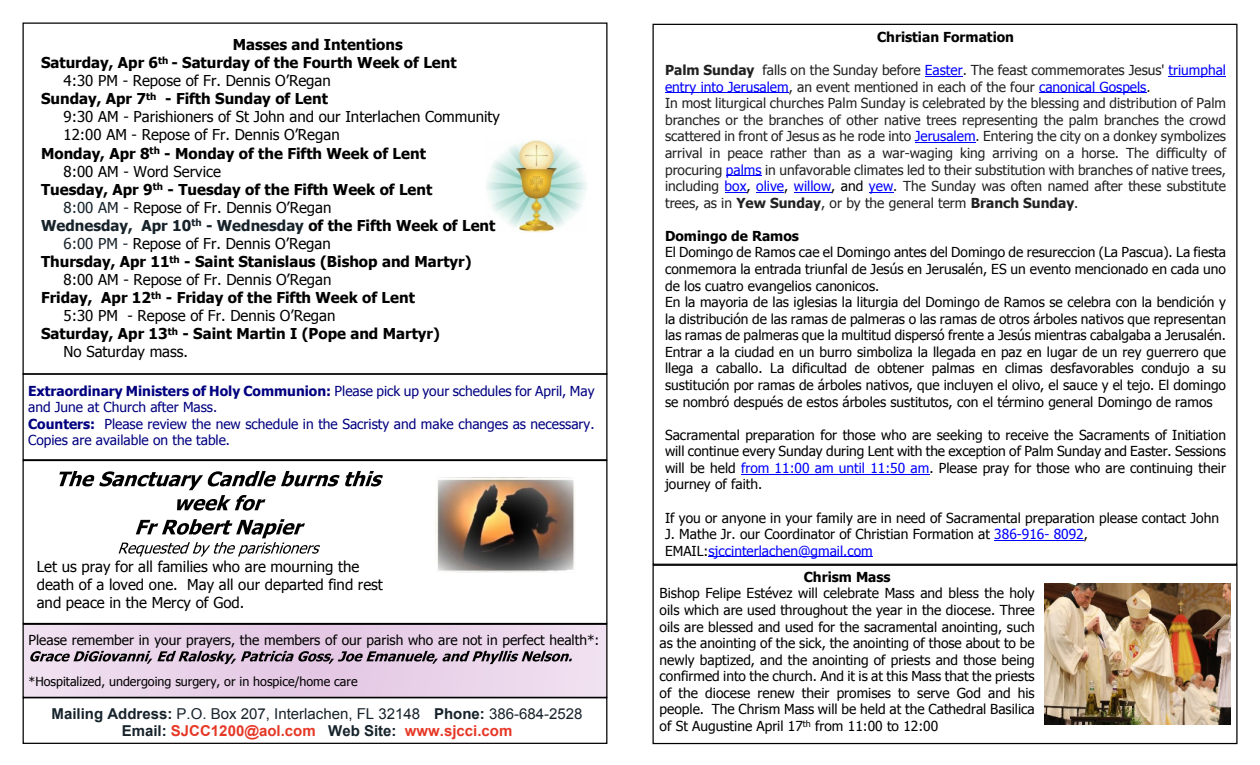
<style>
.page{position:relative;width:1260px;height:765px;background:#fff}
.page>*{position:absolute;margin:0;border:0;box-sizing:border-box;transform-origin:0 0}
.t1{font:15px/18.1px "Tahoma";color:#000}
.t2{font:700 15px "Tahoma";color:#000}
.t3{font:15px/17.4px "Arial";color:#17232b;text-align:center}
.t4{font:700 15px "Tahoma";color:#17232b}
.t5{font:13.75px/16.6px "Tahoma";color:#000}
.t6{font:13.75px/16.6px "Tahoma";color:#222}
.t7{font:13.75px/16.6px "Tahoma";color:#000080}
.t8{font:700 13.75px "Tahoma";color:#000}
.t9{font:12.5px "Tahoma";color:#000}
.s1{color:#17232b}
.s2{color:#000}
.s3{font-weight:700}
.s4{font-weight:700;color:#e63726}
.s5{color:#00f}
</style>
<div class="page">
<img style="left:486px;top:140px;width:101px;height:93px">
<div style="left:24px;top:626px;width:581px;height:70px;background:#f0e1f0"></div>
<hr style="left:925px;top:76px;width:38px;height:1px;background:#00f">
<hr style="left:1169px;top:76px;width:57px;height:1px;background:#00f">
<hr style="left:665px;top:92px;width:124px;height:1px;background:#00f">
<hr style="left:1039px;top:92px;width:107px;height:1px;background:#00f">
<hr style="left:915px;top:142px;width:61px;height:1px;background:#00f">
<hr style="left:726px;top:175px;width:36px;height:1px;background:#00f">
<svg style="left:725px;top:192px;width:22px;height:1px"></svg>
<svg style="left:756px;top:192px;width:28px;height:1px"></svg>
<hr style="left:794px;top:192px;width:37px;height:1px;background:#00f">
<svg style="left:869px;top:192px;width:24px;height:1px"></svg>
<hr style="left:741px;top:474px;width:188px;height:1px;background:#00f">
<hr style="left:994px;top:540px;width:90px;height:1px;background:#00f">
<hr style="left:709px;top:556px;width:164px;height:1px;background:#00f">
<div style="left:22px;top:460px;width:585px;height:164px;border:1px solid #000"></div>
<svg style="left:59px;top:471px;width:324px;height:40px"></svg>
<svg style="left:119px;top:519px;width:201px;height:38px"></svg>
<img style="left:437px;top:478px;width:138px;height:94px">
<div style="left:23px;top:697px;width:584px;height:47px;border:1px solid #000"></div>
<div style="left:652px;top:565px;width:586px;height:179px;border:1px solid #000"></div>
<svg style="left:30px;top:624px;width:548px;height:73px;background:#d7c2d7"></svg>
<img style="left:1045px;top:584px;width:186px;height:140px">
<div style="left:22px;top:373px;width:585px;height:87px;border:1px solid #000"></div>
<p class="t2" style="left:233px;top:39px;width:172px">Masses and Intentions</p>
<p class="t2" style="left:41px;top:57px;width:417px">Saturday, Apr 6<sup>th</sup> - Saturday of the Fourth Week of Lent</p>
<p class="t1" style="left:64px;top:73px;width:269px">4:30 PM - Repose of Fr. Dennis O’Regan</p>
<p class="t2" style="left:41px;top:93px;width:289px">Sunday, Apr 7<sup>th</sup> - Fifth Sunday of Lent</p>
<p class="t1" style="left:64px;top:109px;width:438px">9:30 AM - Parishioners of St John and our Interlachen Community</p>
<p class="t1" style="left:64px;top:127px;width:278px">12:00 AM - Repose of Fr. Dennis O’Regan</p>
<p class="t2" style="left:41px;top:147px;width:386px">Monday, Apr 8<sup>th</sup> - Monday of the Fifth Week of Lent</p>
<p class="t1" style="left:64px;top:163px;width:159px">8:00 AM - Word Service</p>
<p class="t2" style="left:41px;top:183px;width:393px">Tuesday, Apr 9<sup>th</sup> - Tuesday of the Fifth Week of Lent</p>
<p class="t1" style="left:64px;top:200px;width:269px"><span class="s1">8:00 AM -</span> Repose of Fr. Dennis O’Regan</p>
<p class="t4" style="left:41px;top:219px;width:456px">Wednesday, Apr 10<sup>th</sup> - Wednesday <span class="s2">of the Fifth Week of Lent</span></p>
<p class="t1" style="left:64px;top:236px;width:269px"><span class="s1">6:00 PM -</span> Repose of Fr. Dennis O’Regan</p>
<p class="t2" style="left:41px;top:256px;width:432px">Thursday, Apr 11<sup>th</sup> - Saint Stanislaus (Bishop and Martyr)</p>
<p class="t1" style="left:64px;top:272px;width:269px">8:00 AM - Repose of Fr. Dennis O’Regan</p>
<p class="t2" style="left:41px;top:292px;width:375px">Friday, Apr 12<sup>th</sup> - Friday of the Fifth Week of Lent</p>
<p class="t1" style="left:64px;top:308px;width:273px">5:30 PM - Repose of Fr. Dennis O’Regan</p>
<p class="t2" style="left:41px;top:328px;width:400px">Saturday, Apr 13<sup>th</sup> - Saint Martin I (Pope and Martyr)</p>
<p class="t1" style="left:64px;top:344px;width:126px">No Saturday mass.</p>
<p class="t7" style="left:28px;top:383px;width:568px"><span class="s3">Extraordinary Ministers of Holy Communion:</span> Please pick up your schedules for April, May and June at Church after Mass.<br><span class="s3">Counters:</span> Please review the new schedule in the Sacristy and make changes as necessary.<br>Copies are available on the table.</p>
<p class="t1" style="left:37px;top:558px;width:348px">Let us pray for all families who are mourning the death of a loved one. May all our departed find rest and peace in the Mercy of God.</p>
<p class="t5" style="left:29px;top:633px;width:572px">Please remember in your prayers, the members of our parish who are not in perfect health*:</p>
<p class="t9" style="left:29px;top:676px;width:331px">*Hospitalized, undergoing surgery, or in hospice/home care</p>
<p class="t3" style="left:52px;top:706px;width:533px"><span class="s3">Mailing Address:</span> P.O. Box 207, Interlachen, FL 32148 <span class="s3">Phone:</span> 386-684-2528<br><span class="s3">Email:</span> <span class="s4">SJCC1200@aol.com</span> <span class="s3">Web Site:</span> <span class="s4">www.sjcci.com</span></p>
<p class="t8" style="left:877px;top:31px;width:138px">Christian Formation</p>
<p class="t6" style="left:665px;top:63px;width:563px"><span class="s3">Palm Sunday</span> falls on the Sunday before <span class="s5">Easter</span>. The feast commemorates Jesus' <span class="s5">triumphal entry into Jerusalem</span>, an event mentioned in each of the four <span class="s5">canonical Gospels</span>.<br>In most liturgical churches Palm Sunday is celebrated by the blessing and distribution of Palm branches or the branches of other native trees representing the palm branches the crowd scattered in front of Jesus as he rode into <span class="s5">Jerusalem</span>. Entering the city on a donkey symbolizes arrival in peace rather than as a war-waging king arriving on a horse. The difficulty of procuring <span class="s5">palms</span> in unfavorable climates led to their substitution with branches of native trees, including <span class="s5">box</span><span class="s2">,</span> <span class="s5">olive</span><span class="s2">,</span> <span class="s5">willow</span><span class="s2">, and</span> <span class="s5">yew</span>. The Sunday was often named after these substitute trees, as in <span class="s3">Yew Sunday</span>, or by the general term <span class="s3">Branch Sunday</span>.</p>
<p class="t8" style="left:665px;top:230px;width:135px">Domingo de Ramos</p>
<p class="t5" style="left:665px;top:245px;width:562px">El Domingo de Ramos cae el Domingo antes del Domingo de resureccion (La Pascua). La fiesta conmemora la entrada triunfal de Jesús en Jerusalén, ES un evento mencionado en cada uno de los cuatro evangelios canonicos.<br>En la mayoria de las iglesias la liturgia del Domingo de Ramos se celebra con la bendición y la distribución de las ramas de palmeras o las ramas de otros árboles nativos que representan las ramas de palmeras que la multitud dispersó frente a Jesús mientras cabalgaba a Jerusalén.<br>Entrar a la ciudad en un burro simboliza la llegada en paz en lugar de un rey guerrero que llega a caballo. La dificultad de obtener palmas en climas desfavorables condujo a su sustitución por ramas de árboles nativos, que incluyen el olivo, el sauce y el tejo. El domingo se nombró después de estos árboles sustitutos, con el término general Domingo de ramos</p>
<p class="t5" style="left:665px;top:428px;width:563px;text-align:justify">Sacramental preparation for those who are seeking to receive the Sacraments of Initiation will continue every Sunday during Lent with the exception of Palm Sunday and Easter. Sessions will be held <span class="s5">from 11:00 am until 11:50 am</span>. Please pray for those who are continuing their journey of faith.</p>
<p class="t5" style="left:665px;top:510px;width:555px">If you or anyone in your family are in need of Sacramental preparation please contact John<br>J. Mathe Jr. our Coordinator of Christian Formation at <span class="s5">386-916- 8092</span>,<br>EMAIL:<span class="s5">sjccinterlachen@gmail.com</span></p>
<p class="t8" style="left:804px;top:571px;width:88px">Chrism Mass</p>
<p class="t5" style="left:660px;top:586px;width:377px;text-align:justify">Bishop Felipe Estévez will celebrate Mass and bless the holy oils which are used throughout the year in the diocese. Three oils are blessed and used for the sacramental anointing, such as the anointing of the sick, the anointing of those about to be newly baptized, and the anointing of priests and those being confirmed into the church. And it is at this Mass that the priests of the diocese renew their promises to serve God and his people. The Chrism Mass will be held at the Cathedral Basilica of St Augustine April 17<sup>th</sup> from 11:00 to 12:00</p>
</div>
